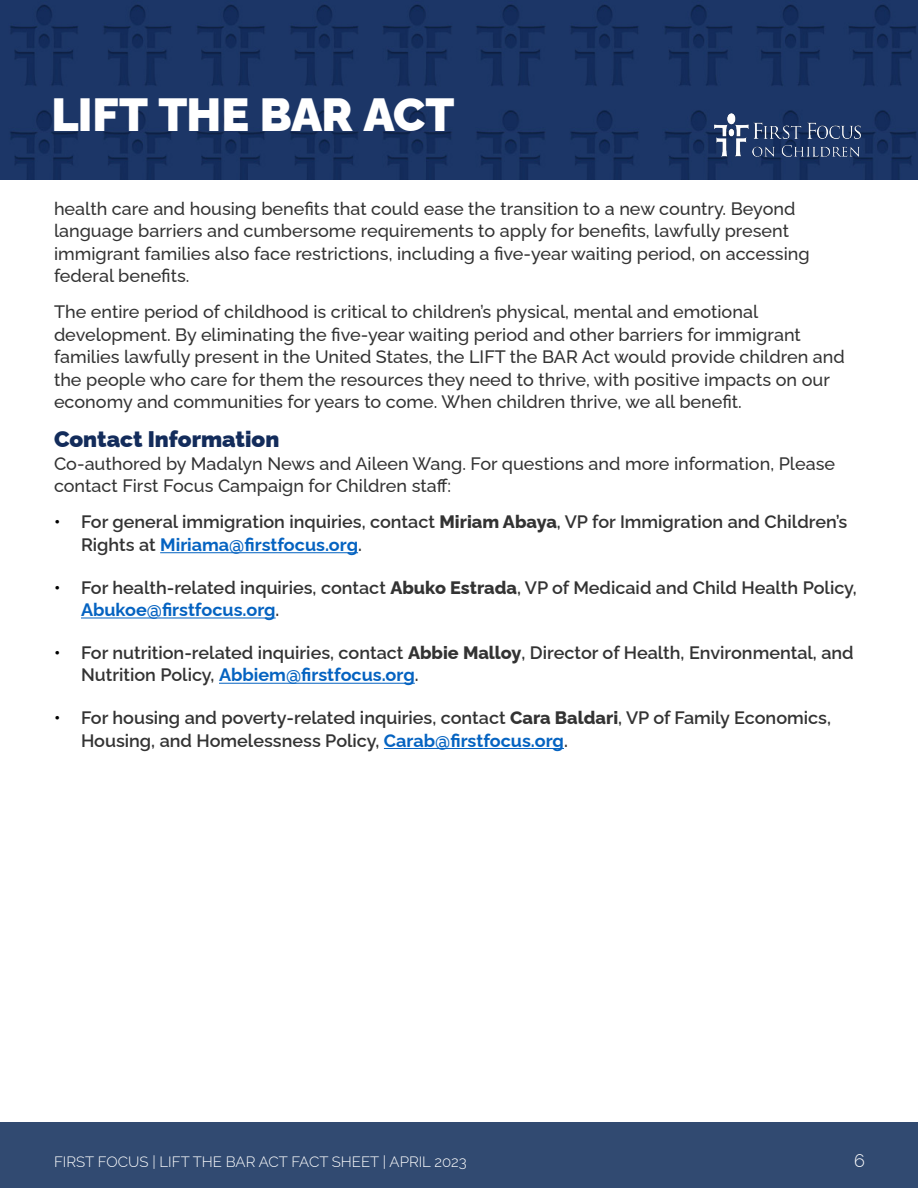
<style>
.page{position:relative;width:918px;height:1188px;background:#fff}
.page>*{position:absolute;margin:0;border:0;box-sizing:border-box;transform-origin:0 0}
.t1{font:900 46.5px "Raleway";letter-spacing:-.015em;color:#fff}
.t2{font:900 22.5px "Raleway";color:#132c5b}
.t3{font:500 18px/22.5px "Raleway";color:#333}
.t4{font:600 18px/22.5px "Raleway";color:#333}
.t5{font:300 18px "Raleway";color:#fff}
.t6{font:300 15px "Raleway";color:#fff}
.s1{color:#000}
.s2{font-weight:800}
.s3{font-weight:700;color:#0563c1}
</style>
<div class="page">
<div style="left:0;top:1122px;width:918px;height:66px;background:#314a71"></div>
<img style="left:0;top:0;width:918px;height:179px">
<img style="left:711px;top:113px;width:153px;height:47px">
<hr style="left:160px;top:552px;width:198px;height:1px;background:#0563c1">
<hr style="left:81px;top:618px;width:195px;height:1px;background:#0563c1">
<hr style="left:219px;top:683px;width:196px;height:1px;background:#0563c1">
<hr style="left:384px;top:748px;width:180px;height:1px;background:#0563c1">
<h1 class="t1" style="left:51px;top:77px;width:405px">LIFT THE BAR ACT</h1>
<p class="t3" style="left:54px;top:195px;width:757px">health care and housing benefits that could ease the transition to a new country. Beyond language barriers and cumbersome requirements to apply for benefits, lawfully present immigrant families also face restrictions, including a five-year waiting period, on accessing federal benefits.</p>
<p class="t3" style="left:54px;top:298px;width:792px">The entire period of childhood is critical to children’s physical, mental and emotional development. By eliminating the five-year waiting period and other barriers for immigrant families lawfully present in the United States, the LIFT the BAR Act would provide children and the people who care for them the resources they need to thrive, with positive impacts on our economy and communities for years to come. When children thrive, we all benefit.</p>
<p class="t2" style="left:54px;top:422px;width:227px">Contact Information</p>
<p class="t3" style="left:54px;top:450px;width:783px">Co-authored by Madalyn News and Aileen Wang. For questions and more information, Please contact First Focus Campaign for Children staff:</p>
<p class="t4" style="left:81px;top:509px;width:768px;text-indent:-27px"><span class="s1">•</span> For general immigration inquiries, contact <span class="s2">Miriam Abaya</span>, VP for Immigration and Children’s<br>Rights at <span class="s3">Miriama@firstfocus.org</span>.</p>
<p class="t4" style="left:81px;top:574px;width:777px;text-indent:-27px"><span class="s1">•</span> For health-related inquiries, contact <span class="s2">Abuko Estrada</span>, VP of Medicaid and Child Health Policy,<br><span class="s3">Abukoe@firstfocus.org</span>.</p>
<p class="t4" style="left:81px;top:639px;width:774px;text-indent:-27px"><span class="s1">•</span> For nutrition-related inquiries, contact <span class="s2">Abbie Malloy</span>, Director of Health, Environmental, and<br>Nutrition Policy, <span class="s3">Abbiem@firstfocus.org</span>.</p>
<p class="t4" style="left:81px;top:705px;width:752px;text-indent:-27px"><span class="s1">•</span> For housing and poverty-related inquiries, contact <span class="s2">Cara Baldari</span>, VP of Family Economics,<br>Housing, and Homelessness Policy, <span class="s3">Carab@firstfocus.org</span>.</p>
<p class="t6" style="left:54px;top:1150px;width:414px">FIRST FOCUS | LIFT THE BAR ACT FACT SHEET | APRIL 2023</p>
<p class="t5" style="left:854px;top:1147px;width:12px">6</p>
</div>
